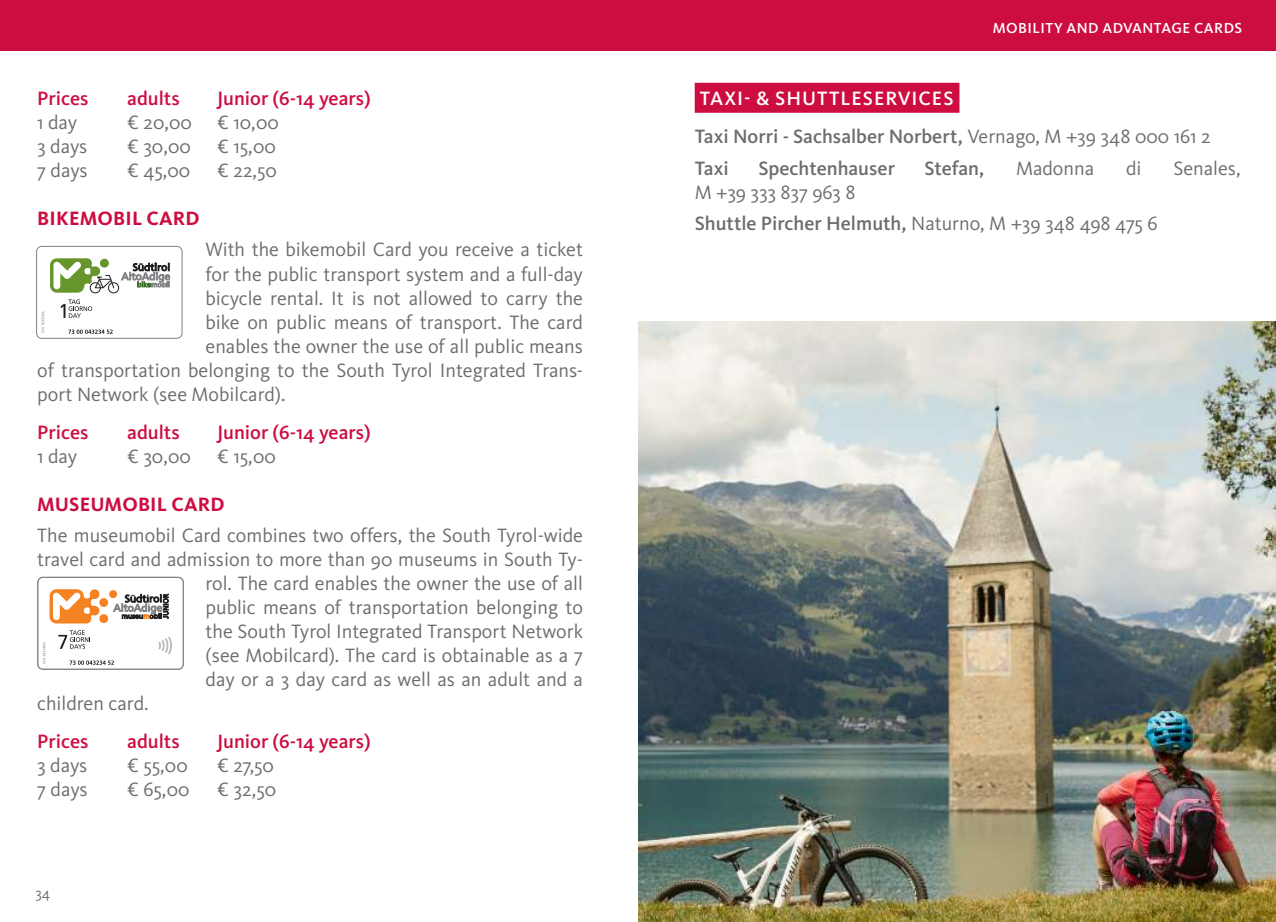
<style>
.page{position:relative;width:1276px;height:922px;background:#fff}
.page>*{position:absolute;margin:0;border:0;box-sizing:border-box;transform-origin:0 0}
.t1{font:20px/31px "Kievit OT";color:#6c6d70}
.t2{font:500 20px/38.2px "Kievit OT";color:#6c6d70}
.t3{font:500 20px "Kievit OT";color:#cd0d40}
.t4{font:700 20px "Kievit OT";letter-spacing:.01em;color:#cd0d40}
.t5{font:500 15px "Kievit OT";letter-spacing:.03em;color:#fff}
.t6{font:15px "Kievit OT";color:#6c6d70}
.s1{color:#fff}
.s2{font-weight:400}
.s3{font-weight:500}
</style>
<div class="page">
<div style="left:0;top:0;width:1276px;height:50px;background:#cd0d40"></div>
<div style="left:37px;top:246px;width:145px;height:92px;background:#fff;border:1px solid #808285;border-radius:5px"></div>
<div style="left:89px;top:281px;width:13px;height:13px;border:1px solid #fff;border-radius:50%"></div>
<svg style="left:50px;top:258px;width:120px;height:35px"></svg>
<svg style="left:60px;top:299px;width:32px;height:19px"></svg>
<svg style="left:68px;top:329px;width:45px;height:5px"></svg>
<svg style="left:42px;top:311px;width:2px;height:22px"></svg>
<div style="left:38px;top:577px;width:145px;height:92px;background:#fff;border:1px solid #808285;border-radius:5px"></div>
<div style="left:38px;top:577px;width:145px;height:92px;border:1px solid #808285;border-radius:5px"></div>
<svg style="left:70px;top:660px;width:44px;height:4px"></svg>
<svg style="left:58px;top:630px;width:32px;height:18px"></svg>
<svg style="left:158px;top:636px;width:14px;height:18px"></svg>
<svg style="left:50px;top:589px;width:119px;height:34px"></svg>
<svg style="left:43px;top:642px;width:3px;height:21px"></svg>
<div style="left:694px;top:83px;width:265px;height:30px;background:#cd0d40"></div>
<img style="left:639px;top:321px;width:637px;height:600px">
<p class="t3" style="left:37px;top:87px;width:53px">Prices</p>
<p class="t3" style="left:127px;top:87px;width:54px">adults</p>
<p class="t3" style="left:217px;top:87px;width:155px">Junior (6-14 years)</p>
<p class="t1" style="left:37px;top:107px;width:42px">1 day</p>
<p class="t1" style="left:127px;top:107px;width:66px">€ 20,00</p>
<p class="t1" style="left:217px;top:107px;width:63px">€ 10,00</p>
<p class="t1" style="left:37px;top:131px;width:52px">3 days</p>
<p class="t1" style="left:127px;top:131px;width:65px">€ 30,00</p>
<p class="t1" style="left:217px;top:131px;width:60px">€ 15,00</p>
<p class="t1" style="left:37px;top:155px;width:52px">7 days</p>
<p class="t1" style="left:127px;top:155px;width:65px">€ 45,00</p>
<p class="t1" style="left:217px;top:155px;width:61px">€ 22,50</p>
<p class="t4" style="left:37px;top:207px;width:164px">BIKEMOBIL CARD</p>
<p class="t1" style="left:206px;top:234px;width:379px">With the bikemobil Card you receive a ticket</p>
<p class="t1" style="left:206px;top:258px;width:379px">for the public transport system and a full-day</p>
<p class="t1" style="left:206px;top:282px;width:379px">bicycle rental. It is not allowed to carry the</p>
<p class="t1" style="left:206px;top:306px;width:379px">bike on public means of transport. The card</p>
<p class="t1" style="left:206px;top:330px;width:379px">enables the owner the use of all public means</p>
<p class="t1" style="left:37px;top:354px;width:547px">of transportation belonging to the South Tyrol Integrated Trans-</p>
<p class="t1" style="left:37px;top:378px;width:250px">port Network (see Mobilcard).</p>
<p class="t3" style="left:37px;top:420px;width:53px">Prices</p>
<p class="t3" style="left:127px;top:420px;width:54px">adults</p>
<p class="t3" style="left:217px;top:420px;width:155px">Junior (6-14 years)</p>
<p class="t1" style="left:37px;top:441px;width:42px">1 day</p>
<p class="t1" style="left:127px;top:441px;width:65px">€ 30,00</p>
<p class="t1" style="left:217px;top:441px;width:60px">€ 15,00</p>
<p class="t4" style="left:37px;top:492px;width:189px">MUSEUMOBIL CARD</p>
<p class="t1" style="left:37px;top:520px;width:547px">The museumobil Card combines two offers, the South Tyrol-wide</p>
<p class="t1" style="left:37px;top:544px;width:547px">travel card and admission to more than 90 museums in South Ty-</p>
<p class="t1" style="left:206px;top:568px;width:379px">rol. The card enables the owner the use of all</p>
<p class="t1" style="left:206px;top:592px;width:379px">public means of transportation belonging to</p>
<p class="t1" style="left:206px;top:616px;width:379px">the South Tyrol Integrated Transport Network</p>
<p class="t1" style="left:206px;top:640px;width:379px">(see Mobilcard). The card is obtainable as a 7</p>
<p class="t1" style="left:206px;top:664px;width:379px">day or a 3 day card as well as an adult and a</p>
<p class="t1" style="left:37px;top:688px;width:113px">children card.</p>
<p class="t3" style="left:37px;top:730px;width:53px">Prices</p>
<p class="t3" style="left:127px;top:730px;width:54px">adults</p>
<p class="t3" style="left:217px;top:730px;width:155px">Junior (6-14 years)</p>
<p class="t1" style="left:37px;top:750px;width:52px">3 days</p>
<p class="t1" style="left:127px;top:750px;width:62px">€ 55,00</p>
<p class="t1" style="left:217px;top:750px;width:58px">€ 27,50</p>
<p class="t1" style="left:37px;top:774px;width:52px">7 days</p>
<p class="t1" style="left:127px;top:774px;width:64px">€ 65,00</p>
<p class="t1" style="left:217px;top:774px;width:60px">€ 32,50</p>
<p class="t6" style="left:35px;top:884px;width:16px">34</p>
<p class="t5" style="left:993px;top:19px;width:251px">MOBILITY AND ADVANTAGE CARDS</p>
<p class="t2" style="left:694px;top:80px;width:517px"><span class="s1">TAXI- &amp; SHUTTLESERVICES<br></span>Taxi Norri - Sachsalber Norbert, <span class="s2">Vernago, M +39 348 000 161 2</span></p>
<p class="t2" style="left:694px;top:149px;width:36px">Taxi</p>
<p class="t2" style="left:758px;top:149px;width:138px">Spechtenhauser</p>
<p class="t2" style="left:924px;top:149px;width:61px">Stefan,</p>
<p class="t1" style="left:1016px;top:153px;width:80px">Madonna</p>
<p class="t1" style="left:1126px;top:153px;width:17px">di</p>
<p class="t1" style="left:1173px;top:153px;width:69px">Senales,</p>
<p class="t1" style="left:694px;top:177px;width:464px">M +39 333 837 963 8<br><span class="s3">Shuttle Pircher Helmuth,</span> Naturno, M +39 348 498 475 6</p>
</div>
